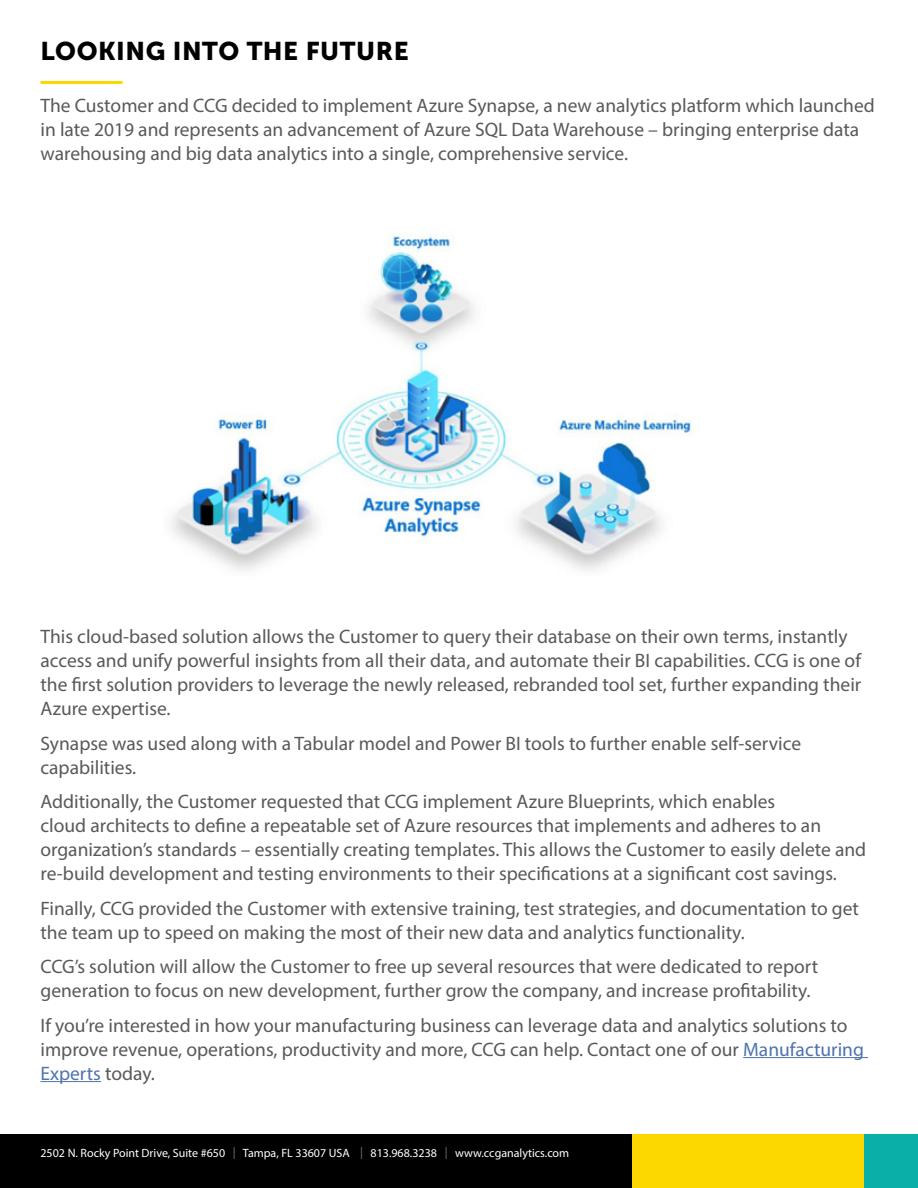
<style>
.page{position:relative;width:918px;height:1188px;background:#fff}
.page>*{position:absolute;margin:0;border:0;box-sizing:border-box;transform-origin:0 0}
.t1{font:25.5px "Museo Sans 900";letter-spacing:.02em;color:#000}
.t2{font:19.5px/24px "Myriad Pro";color:#58595b}
.t3{font:12px "Myriad Pro";color:#fff}
.s1{color:#4f73ad}
.s2{color:#757779}
</style>
<div class="page">
<div style="left:0;top:1134px;width:918px;height:54px;background:#000"></div>
<div style="left:633px;top:1134px;width:285px;height:54px;background:#fcd700"></div>
<div style="left:864px;top:1134px;width:54px;height:54px;background:#0aafa8"></div>
<hr style="left:743px;top:1057px;width:125px;height:1px;background:#4f73ad">
<hr style="left:40px;top:1081px;width:61px;height:1px;background:#4f73ad">
<hr style="left:40px;top:81px;width:83px;height:3px;background:#fcd700">
<img style="left:171px;top:235px;width:520px;height:336px">
<h1 class="t1" style="left:40px;top:36px;width:370px">LOOKING INTO THE FUTURE</h1>
<p class="t2" style="left:40px;top:93px;width:836px">The Customer and CCG decided to implement Azure Synapse, a new analytics platform which launched in late 2019 and represents an advancement of Azure SQL Data Warehouse – bringing enterprise data warehousing and big data analytics into a single, comprehensive service.</p>
<p class="t2" style="left:40px;top:624px;width:822px">This cloud-based solution allows the Customer to query their database on their own terms, instantly access and unify powerful insights from all their data, and automate their BI capabilities. CCG is one of the first solution providers to leverage the newly released, rebranded tool set, further expanding their Azure expertise.</p>
<p class="t2" style="left:40px;top:731px;width:762px">Synapse was used along with a Tabular model and Power BI tools to further enable self-service capabilities.</p>
<p class="t2" style="left:40px;top:789px;width:827px">Additionally, the Customer requested that CCG implement Azure Blueprints, which enables<br>cloud architects to define a repeatable set of Azure resources that implements and adheres to an organization’s standards – essentially creating templates. This allows the Customer to easily delete and re-build development and testing environments to their specifications at a significant cost savings.</p>
<p class="t2" style="left:40px;top:896px;width:820px">Finally, CCG provided the Customer with extensive training, test strategies, and documentation to get the team up to speed on making the most of their new data and analytics functionality.</p>
<p class="t2" style="left:40px;top:954px;width:779px">CCG’s solution will allow the Customer to free up several resources that were dedicated to report generation to focus on new development, further grow the company, and increase profitability.</p>
<p class="t2" style="left:40px;top:1013px;width:825px">If you’re interested in how your manufacturing business can leverage data and analytics solutions to improve revenue, operations, productivity and more, CCG can help. Contact one of our <span class="s1">Manufacturing<br>Experts</span> today.</p>
<p class="t3" style="left:40px;top:1145px;width:530px">2502 N. Rocky Point Drive, Suite #650 <span class="s2">|</span> Tampa, FL 33607 USA <span class="s2">|</span> 813.968.3238 <span class="s2">|</span> www.ccganalytics.com</p>
</div>
